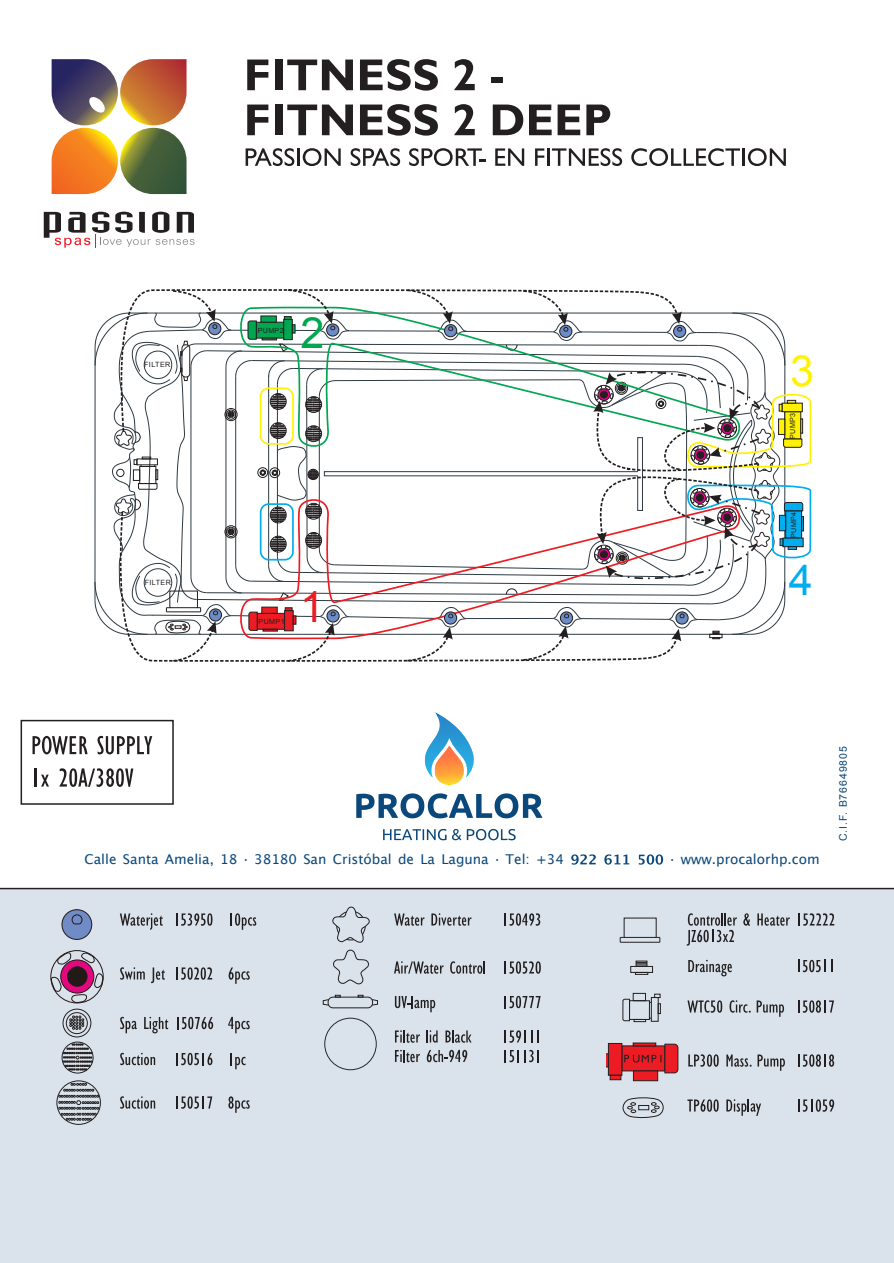
<style>
.page{position:relative;width:894px;height:1263px;background:#fff}
.page>*{position:absolute;margin:0;border:0;box-sizing:border-box;transform-origin:0 0}
.t1{font:43.05px "Arial";color:#ed1c24}
.t2{font:43.05px "Arial";color:#00aeef}
.t3{font:43.05px "Arial";color:#00a650}
.t4{font:43.05px "Arial";color:#fff200}
.t5{font:13.5px "Lucida Grande";color:#0a477a}
.t6{font:10.5px "Arial";letter-spacing:.09em;color:#0a477a}
.t7{font:7.2px "Arial";letter-spacing:.055em;color:#231f20}
.t8{font:7.05px "Arial";letter-spacing:.055em;color:#231f20}
</style>
<div class="page">
<svg style="left:52px;top:59px;width:134px;height:135px"></svg>
<svg style="left:44px;top:212px;width:150px;height:36px"></svg>
<svg style="left:247px;top:60px;width:21px;height:30px"></svg>
<div style="left:274px;top:60px;width:8px;height:30px;background:#231f20"></div>
<svg style="left:287px;top:60px;width:66px;height:30px"></svg>
<svg style="left:360px;top:59px;width:78px;height:32px"></svg>
<svg style="left:454px;top:59px;width:20px;height:31px"></svg>
<div style="left:491px;top:77px;width:11px;height:6px;background:#231f20"></div>
<svg style="left:247px;top:105px;width:21px;height:30px"></svg>
<div style="left:274px;top:105px;width:8px;height:30px;background:#231f20"></div>
<svg style="left:287px;top:105px;width:66px;height:30px"></svg>
<svg style="left:360px;top:104px;width:78px;height:32px"></svg>
<svg style="left:454px;top:104px;width:20px;height:31px"></svg>
<svg style="left:492px;top:105px;width:31px;height:30px"></svg>
<svg style="left:529px;top:105px;width:22px;height:30px"></svg>
<svg style="left:557px;top:105px;width:23px;height:30px"></svg>
<svg style="left:586px;top:105px;width:24px;height:30px"></svg>
<svg style="left:245px;top:148px;width:95px;height:18px"></svg>
<svg style="left:350px;top:148px;width:50px;height:18px"></svg>
<svg style="left:409px;top:148px;width:76px;height:18px"></svg>
<svg style="left:495px;top:148px;width:29px;height:18px"></svg>
<svg style="left:535px;top:148px;width:87px;height:18px"></svg>
<svg style="left:631px;top:148px;width:154px;height:18px"></svg>
<svg style="left:32px;top:736px;width:56px;height:18px"></svg>
<svg style="left:97px;top:736px;width:55px;height:18px"></svg>
<svg style="left:35px;top:768px;width:14px;height:19px"></svg>
<svg style="left:59px;top:768px;width:74px;height:19px"></svg>
<svg style="left:711px;top:313px;width:100px;height:326px"></svg>
<svg style="left:95px;top:289px;width:616px;height:373px"></svg>
<div style="left:21px;top:720px;width:153px;height:85px;border:2px solid #231f20"></div>
<div style="left:0;top:888px;width:893px;height:375px;background:#dae3eb"></div>
<div style="left:50px;top:950px;width:53px;height:53px;border:1px solid #231916;border-radius:50%"></div>
<svg style="left:61px;top:960px;width:33px;height:33px"></svg>
<div style="left:60px;top:960px;width:34px;height:33px;border:1px solid #231916;border-radius:50%"></div>
<div style="left:68px;top:967px;width:19px;height:19px;background:#231916;border-radius:50%"></div>
<div style="left:67px;top:966px;width:20px;height:20px;border:1px solid #231916;border-radius:50%"></div>
<svg style="left:71px;top:994px;width:16px;height:9px"></svg>
<svg style="left:81px;top:952px;width:13px;height:11px"></svg>
<svg style="left:94px;top:973px;width:9px;height:15px"></svg>
<svg style="left:51px;top:977px;width:10px;height:14px"></svg>
<svg style="left:57px;top:952px;width:14px;height:12px"></svg>
<div style="left:62px;top:910px;width:30px;height:29px;background:#718bc6;border-radius:50%"></div>
<div style="left:62px;top:909px;width:30px;height:31px;border:1px solid #231916;border-radius:50%"></div>
<svg style="left:71px;top:914px;width:12px;height:11px"></svg>
<div style="left:63px;top:1009px;width:28px;height:28px;border:1px solid #231f20;border-radius:50%"></div>
<div style="left:66px;top:1012px;width:22px;height:22px;border:1px solid #231f20;border-radius:50%"></div>
<svg style="left:70px;top:1016px;width:14px;height:14px"></svg>
<div style="left:57px;top:1080px;width:44px;height:45px;border:1px solid #231f20;border-radius:50%"></div>
<svg style="left:59px;top:1083px;width:40px;height:37px"></svg>
<div style="left:62px;top:1042px;width:31px;height:31px;border:1px solid #231f20;border-radius:50%"></div>
<svg style="left:63px;top:1044px;width:29px;height:26px"></svg>
<svg style="left:332px;top:906px;width:38px;height:37px"></svg>
<svg style="left:332px;top:949px;width:37px;height:36px"></svg>
<div style="left:327px;top:997px;width:46px;height:11px;border:1px solid #231f20;border-radius:5px"></div>
<svg style="left:322px;top:999px;width:7px;height:7px"></svg>
<svg style="left:371px;top:999px;width:7px;height:7px"></svg>
<svg style="left:357px;top:995px;width:6px;height:2px"></svg>
<div style="left:324px;top:1018px;width:52px;height:52px;border:1px solid #242931;border-radius:50%"></div>
<div style="left:623px;top:918px;width:33px;height:20px;border:1px solid #231f20"></div>
<svg style="left:619px;top:937px;width:4px;height:5px"></svg>
<svg style="left:656px;top:937px;width:4px;height:5px"></svg>
<hr style="left:620px;top:942px;width:39px;height:1px;background:#231f20">
<div style="left:630px;top:966px;width:22px;height:7px;border:1px solid #231f20"></div>
<div style="left:635px;top:961px;width:12px;height:6px;border:1px solid #231f20"></div>
<svg style="left:635px;top:972px;width:13px;height:3px"></svg>
<svg style="left:635px;top:962px;width:11px;height:4px"></svg>
<div style="left:632px;top:993px;width:13px;height:8px;border:1px solid #231f20"></div>
<svg style="left:622px;top:994px;width:38px;height:28px"></svg>
<div style="left:621px;top:1045px;width:44px;height:26px;background:linear-gradient(to bottom,#ed1c24,#ed1c24)"></div>
<div style="left:633px;top:1070px;width:24px;height:11px;background:#ed1c24;border:1px solid #231f20"></div>
<div style="left:607px;top:1043px;width:15px;height:32px;background:#ed1c24;border:1px solid #231f20"></div>
<svg style="left:605px;top:1053px;width:3px;height:14px"></svg>
<svg style="left:609px;top:1075px;width:12px;height:5px"></svg>
<svg style="left:624px;top:1043px;width:54px;height:30px;background:#ca262c"></svg>
<svg style="left:622px;top:1097px;width:41px;height:21px"></svg>
<div style="left:638px;top:1105px;width:10px;height:5px;border:1px solid #231f20"></div>
<svg style="left:120px;top:913px;width:43px;height:17px"></svg>
<svg style="left:176px;top:913px;width:36px;height:13px"></svg>
<svg style="left:230px;top:913px;width:26px;height:17px"></svg>
<svg style="left:120px;top:967px;width:25px;height:13px"></svg>
<svg style="left:151px;top:967px;width:14px;height:16px"></svg>
<svg style="left:176px;top:967px;width:36px;height:13px"></svg>
<svg style="left:228px;top:967px;width:22px;height:17px"></svg>
<svg style="left:120px;top:1017px;width:17px;height:16px"></svg>
<svg style="left:144px;top:1017px;width:24px;height:16px"></svg>
<svg style="left:177px;top:1017px;width:36px;height:12px"></svg>
<svg style="left:228px;top:1017px;width:22px;height:16px"></svg>
<svg style="left:120px;top:1053px;width:35px;height:12px"></svg>
<svg style="left:176px;top:1053px;width:36px;height:12px"></svg>
<svg style="left:230px;top:1053px;width:15px;height:16px"></svg>
<svg style="left:120px;top:1096px;width:35px;height:13px"></svg>
<svg style="left:176px;top:1096px;width:36px;height:13px"></svg>
<svg style="left:228px;top:1096px;width:22px;height:17px"></svg>
<svg style="left:394px;top:913px;width:30px;height:13px"></svg>
<svg style="left:431px;top:913px;width:40px;height:13px"></svg>
<svg style="left:504px;top:913px;width:36px;height:13px"></svg>
<svg style="left:394px;top:961px;width:49px;height:13px"></svg>
<svg style="left:450px;top:961px;width:35px;height:13px"></svg>
<svg style="left:504px;top:961px;width:36px;height:13px"></svg>
<svg style="left:395px;top:996px;width:40px;height:16px"></svg>
<svg style="left:504px;top:996px;width:36px;height:12px"></svg>
<svg style="left:395px;top:1030px;width:25px;height:13px"></svg>
<svg style="left:426px;top:1030px;width:11px;height:13px"></svg>
<svg style="left:445px;top:1030px;width:26px;height:13px"></svg>
<svg style="left:504px;top:1030px;width:34px;height:13px"></svg>
<svg style="left:395px;top:1050px;width:25px;height:12px"></svg>
<svg style="left:426px;top:1050px;width:41px;height:12px"></svg>
<svg style="left:504px;top:1050px;width:34px;height:12px"></svg>
<svg style="left:743px;top:913px;width:6px;height:13px"></svg>
<svg style="left:757px;top:913px;width:32px;height:13px"></svg>
<svg style="left:798px;top:913px;width:36px;height:13px"></svg>
<svg style="left:686px;top:913px;width:50px;height:33px;background:#a9aeb4"></svg>
<svg style="left:688px;top:960px;width:43px;height:16px"></svg>
<svg style="left:797px;top:960px;width:35px;height:12px"></svg>
<svg style="left:687px;top:1000px;width:35px;height:13px"></svg>
<svg style="left:729px;top:1000px;width:21px;height:13px"></svg>
<svg style="left:756px;top:1000px;width:27px;height:17px"></svg>
<svg style="left:797px;top:1000px;width:36px;height:13px"></svg>
<svg style="left:688px;top:1054px;width:30px;height:13px"></svg>
<svg style="left:726px;top:1054px;width:25px;height:13px"></svg>
<svg style="left:757px;top:1054px;width:27px;height:17px"></svg>
<svg style="left:797px;top:1054px;width:36px;height:13px"></svg>
<svg style="left:687px;top:1099px;width:31px;height:13px"></svg>
<svg style="left:726px;top:1099px;width:34px;height:17px"></svg>
<svg style="left:797px;top:1099px;width:36px;height:13px"></svg>
<svg style="left:571px;top:854px;width:24px;height:11px"></svg>
<svg style="left:604px;top:854px;width:25px;height:11px"></svg>
<svg style="left:638px;top:854px;width:25px;height:11px"></svg>
<svg style="left:356px;top:793px;width:186px;height:25px"></svg>
<svg style="left:383px;top:829px;width:132px;height:11px"></svg>
<svg style="left:424px;top:712px;width:50px;height:73px"></svg>
<p class="t7" style="left:144px;top:362px;width:28px">FILTER</p>
<p class="t7" style="left:145px;top:580px;width:28px">FILTER</p>
<p class="t8" style="left:257px;top:328px;width:27px">PUMP2</p>
<h1 class="t3" style="left:300px;top:316px;width:25px">2</h1>
<p class="t8" style="left:258px;top:619px;width:28px">PUMP1</p>
<h1 class="t1" style="left:300px;top:591px;width:25px">1</h1>
<h1 class="t4" style="left:790px;top:354px;width:25px">3</h1>
<p class="t8" style="left:789px;top:439px;width:27px;rotate:-90deg">PUMP3</p>
<p class="t8" style="left:790px;top:538px;width:27px;rotate:-90deg">PUMP4</p>
<h1 class="t2" style="left:788px;top:564px;width:25px">4</h1>
<p class="t5" style="left:84px;top:854px;width:481px">Calle Santa Amelia, 18 · 38180 San Cristóbal de La Laguna · Tel: +34</p>
<p class="t5" style="left:670px;top:854px;width:151px">· www.procalorhp.com</p>
<p class="t6" style="left:838px;top:841px;width:97px;rotate:-90deg">C.I.F. B76649805</p>
</div>
